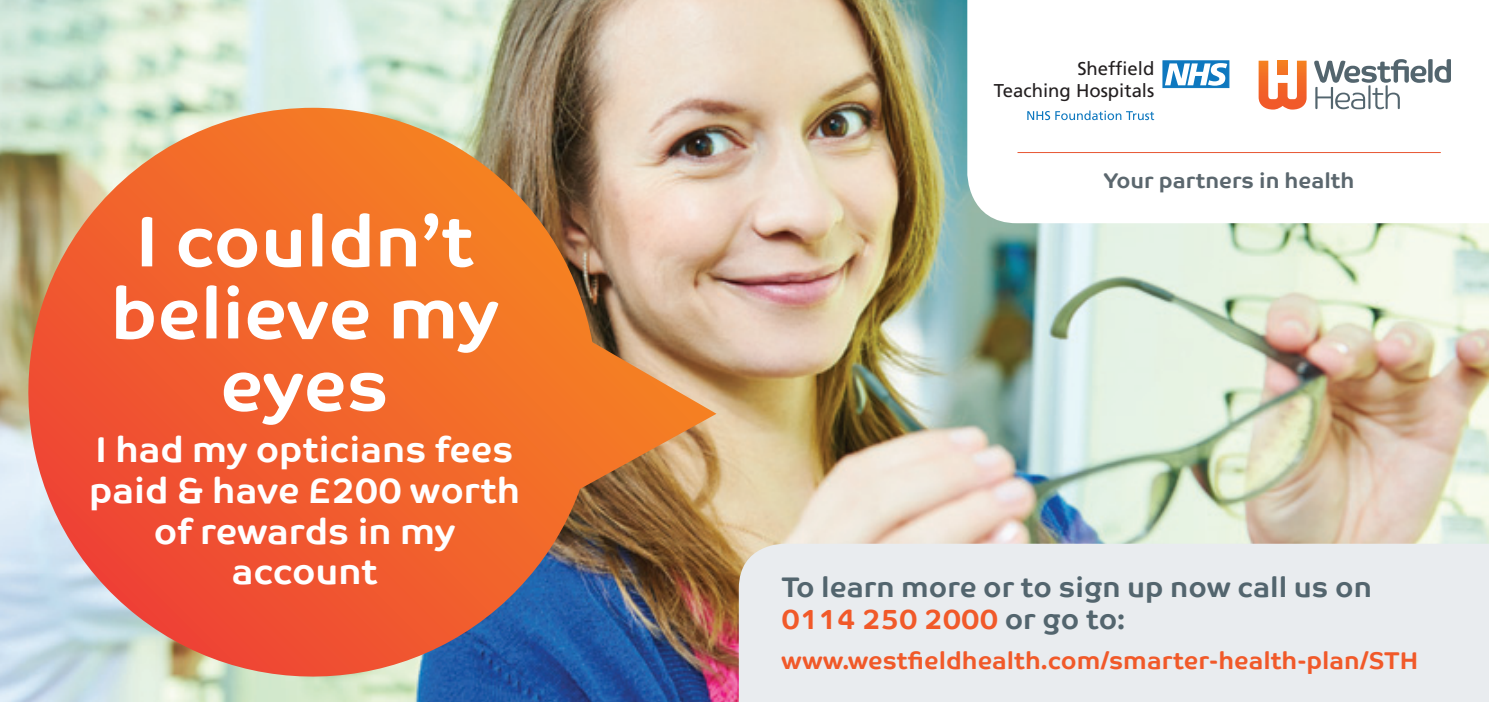
<style>
.page{position:relative;width:1489px;height:702px;background:#fff}
.page>*{position:absolute;margin:0;border:0;box-sizing:border-box;transform-origin:0 0}
.t1{font:700 72px/72px "Co Text";color:#fff;text-align:center}
.t2{font:700 36px/40.5px "Co Text";color:#fff;text-align:center}
.t3{font:700 28.25px/32.5px "Co Text";color:#53656e}
.t4{font:700 24.25px "Co Text";color:#f15929}
.t5{font:700 21.5px "Co Text";color:#5b676e}
.t6{font:18.5px/22.2px "Frutiger LT Std";color:#231f20;text-align:right}
.s1{color:#f15929}
</style>
<div class="page">
<img style="left:0;top:0;width:1488px;height:702px">
<img style="left:0;top:108px;width:716px;height:594px">
<div style="left:738px;top:543px;width:750px;height:159px;background:#e9ecef"></div>
<svg style="left:967px;top:0;width:521px;height:223px"></svg>
<hr style="left:1017px;top:152px;width:423px;height:1px;background:#e85732">
<svg style="left:1258px;top:61px;width:48px;height:49px"></svg>
<svg style="left:1313px;top:59px;width:137px;height:50px"></svg>
<div style="left:1162px;top:61px;width:66px;height:27px;background:#0e78bf"></div>
<svg style="left:1027px;top:110px;width:127px;height:10px"></svg>
<svg style="left:1165px;top:63px;width:62px;height:23px"></svg>
<h1 class="t1" style="left:111px;top:205px;width:389px">I couldn’t believe my eyes</h1>
<p class="t2" style="left:89px;top:430px;width:432px">I had my opticians fees paid &amp; have £200 worth of rewards in my account</p>
<p class="t6" style="left:993px;top:57px;width:162px">Sheffield<br>Teaching Hospitals</p>
<p class="t5" style="left:1103px;top:168px;width:252px">Your partners in health</p>
<p class="t3" style="left:781px;top:570px;width:592px">To learn more or to sign up now call us on<br><span class="s1">0114 250 2000</span> or go to:</p>
<p class="t4" style="left:781px;top:646px;width:638px">www.westfieldhealth.com/smarter-health-plan/STH</p>
</div>
